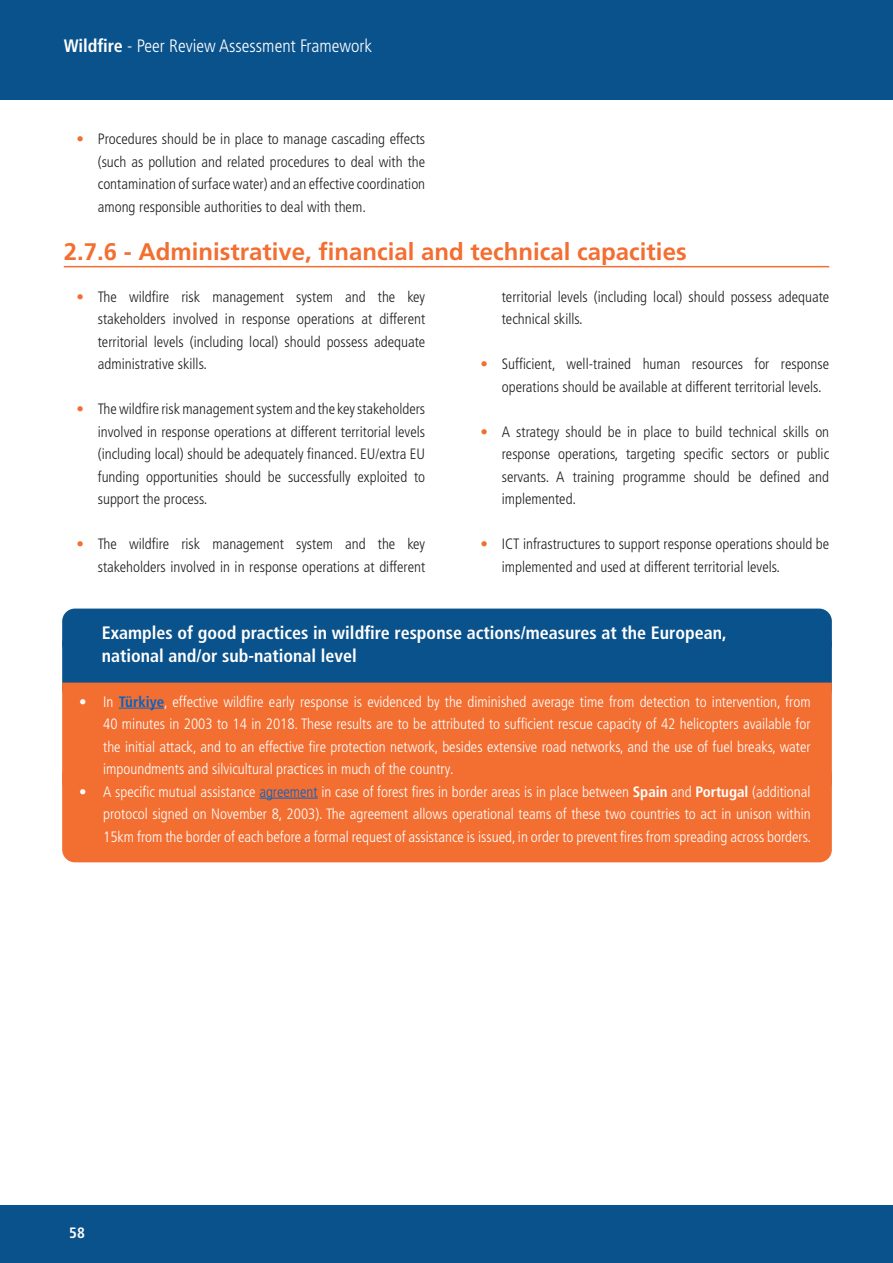
<style>
.page{position:relative;width:893px;height:1263px;background:#fff}
.page>*{position:absolute;margin:0;border:0;box-sizing:border-box;transform-origin:0 0}
.TITLE_01{font:700 24px "Frutiger LT Pro";color:#f36e31}
.titolo_-_BOX{font:700 condensed 18px "Frutiger LT Pro";color:#fff}
.t1{font:300 condensed 18px "Frutiger LT Pro";color:#fff}
.t2{font:300 condensed 15px/22.5px "Frutiger LT Pro";color:#231f20;text-align:justify}
.t3{font:300 condensed 15px/22.5px "Frutiger LT Pro";color:#fff;text-align:justify}
.t4{font:700 condensed 15px "Frutiger LT Pro";color:#fff}
.s1{font-weight:700}
.s2{color:#f36e31}
.s3{font-weight:700;color:#0563c1}
.s4{color:#0563c1}
</style>
<div class="page">
<div style="left:0;top:0;width:893px;height:100px;background:#0a528c"></div>
<div style="left:0;top:1205px;width:893px;height:58px;background:#0a528c"></div>
<hr style="left:64px;top:266px;width:765px;height:1px;background:#f36e31">
<div style="left:62px;top:608px;width:770px;height:48px;background:#0a528c;border-radius:13px"></div>
<div style="left:62px;top:631px;width:770px;height:70px;background:#0a528c;border-radius:13px"></div>
<div style="left:62px;top:682px;width:770px;height:90px;background:#f36e31"></div>
<hr style="left:119px;top:708px;width:45px;height:1px;background:#0563c1">
<div style="left:62px;top:772px;width:770px;height:90px;background:#f36e31"></div>
<hr style="left:259px;top:798px;width:59px;height:1px;background:#0563c1">
<p class="t1" style="left:64px;top:35px;width:310px"><span class="s1">Wildfire</span> - Peer Review Assessment Framework</p>
<p class="t2" style="left:98px;top:128px;width:329px;text-indent:-21px"><span class="s2">•</span> Procedures should be in place to manage cascading effects (such as pollution and related procedures to deal with the contamination of surface water) and an effective coordination among responsible authorities to deal with them.</p>
<p class="TITLE_01" style="left:64px;top:237px;width:624px">2.7.6 - Administrative, financial and technical capacities</p>
<p class="t2" style="left:98px;top:285px;width:329px;text-indent:-21px"><span class="s2">•</span> The wildfire risk management system and the key stakeholders involved in response operations at different territorial levels (including local) should possess adequate administrative skills.</p>
<p class="t2" style="left:98px;top:398px;width:329px;text-indent:-21px"><span class="s2">•</span> The wildfire risk management system and the key stakeholders involved in response operations at different territorial levels (including local) should be adequately financed. EU/extra EU funding opportunities should be successfully exploited to support the process.</p>
<p class="t2" style="left:77px;top:533px;width:350px;text-align:right"><span class="s2">•</span> The wildfire risk management system and the key stakeholders involved in in response operations at different</p>
<p class="t2" style="left:502px;top:285px;width:329px">territorial levels (including local) should possess adequate technical skills.</p>
<p class="t2" style="left:502px;top:353px;width:329px;text-indent:-21px"><span class="s2">•</span> Sufficient, well-trained human resources for response operations should be available at different territorial levels.</p>
<p class="t2" style="left:502px;top:420px;width:329px;text-indent:-21px"><span class="s2">•</span> A strategy should be in place to build technical skills on response operations, targeting specific sectors or public servants. A training programme should be defined and implemented.</p>
<p class="t2" style="left:502px;top:533px;width:329px;text-indent:-21px"><span class="s2">•</span> ICT infrastructures to support response operations should be implemented and used at different territorial levels.</p>
<p class="titolo_-_BOX" style="left:102px;top:622px;width:627px">Examples of good practices in wildfire response actions/measures at the European,</p>
<p class="titolo_-_BOX" style="left:102px;top:645px;width:257px">national and/or sub-national level</p>
<p class="t3" style="left:103px;top:690px;width:709px;text-indent:-24px">• In <span class="s3">Türkiye</span>, effective wildfire early response is evidenced by the diminished average time from detection to intervention, from 40 minutes in 2003 to 14 in 2018. These results are to be attributed to sufficient rescue capacity of 42 helicopters available for the initial attack, and to an effective fire protection network, besides extensive road networks, and the use of fuel breaks, water impoundments and silvicultural practices in much of the country.</p>
<p class="t3" style="left:103px;top:780px;width:709px;text-indent:-24px">• A specific mutual assistance <span class="s4">agreement</span> in case of forest fires in border areas is in place between <span class="s1">Spain</span> and <span class="s1">Portugal</span> (additional protocol signed on November 8, 2003). The agreement allows operational teams of these two countries to act in unison within 15km from the border of each before a formal request of assistance is issued, in order to prevent fires from spreading across borders.</p>
<p class="t4" style="left:69px;top:1224px;width:17px">58</p>
</div>
